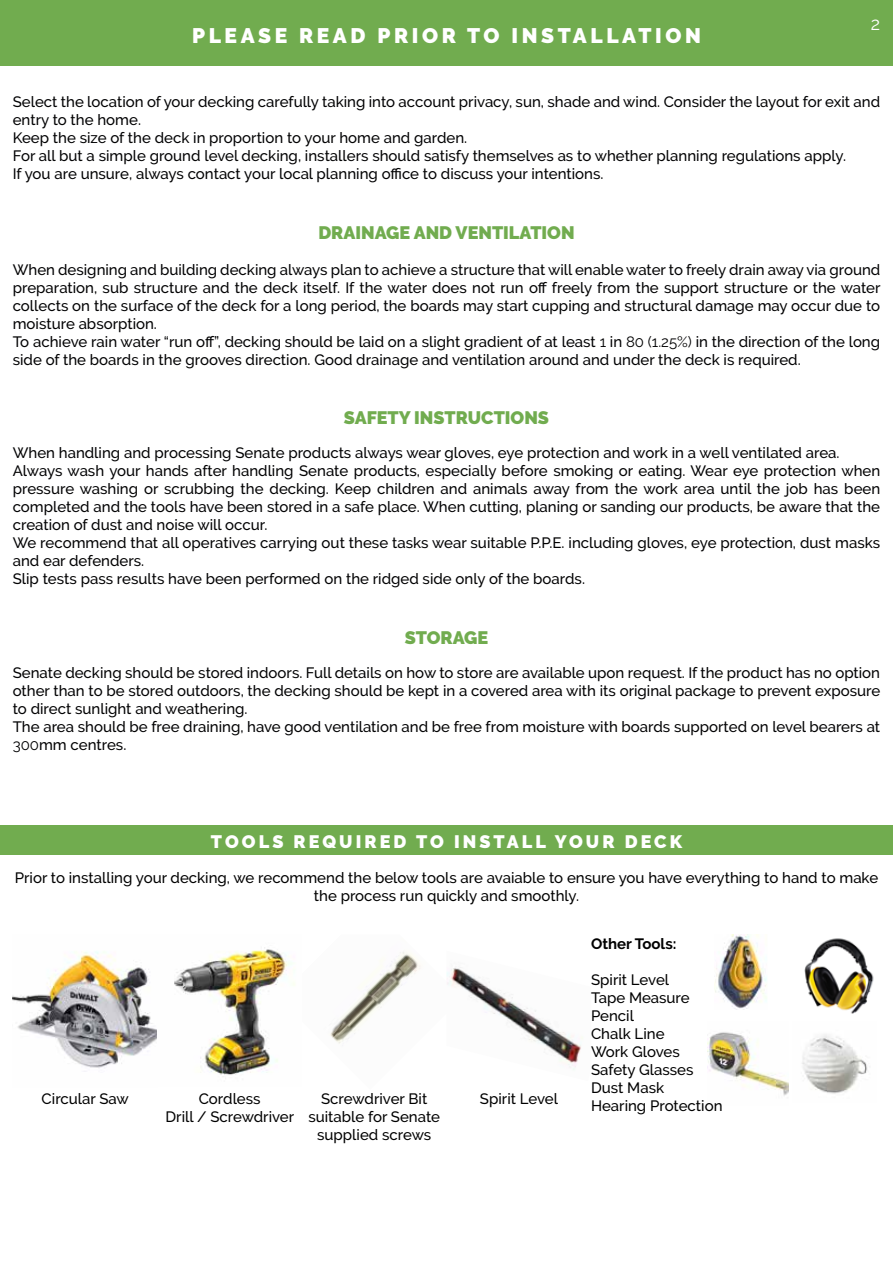
<style>
.page{position:relative;width:893px;height:1263px;background:#fff}
.page>*{position:absolute;margin:0;border:0;box-sizing:border-box;transform-origin:0 0}
.t1{font:900 21px "Raleway";letter-spacing:.17em;color:#fff}
.t2{font:900 18px "Raleway";color:#71ac4f}
.t3{font:900 18px "Raleway";letter-spacing:.17em;color:#fff}
.t4{font:18px "Raleway";color:#fff}
.t5{font:500 15px/18px "Raleway";color:#020203}
.t6{font:500 15px/18px "Raleway";color:#000;text-align:center}
.t7{font:700 15px "Raleway";color:#000}
.s1{font-weight:400}
</style>
<div class="page">
<div style="left:0;top:0;width:893px;height:66px;background:#71ac4f"></div>
<img style="left:13px;top:947px;width:282px;height:130px">
<img style="left:330px;top:951px;width:91px;height:93px">
<img style="left:707px;top:1032px;width:81px;height:64px">
<img style="left:802px;top:1034px;width:66px;height:60px">
<img style="left:447px;top:967px;width:136px;height:103px">
<img style="left:715px;top:934px;width:52px;height:76px">
<div style="left:0;top:825px;width:893px;height:29px;background:#71ac4f"></div>
<img style="left:804px;top:938px;width:70px;height:76px">
<h1 class="t1" style="left:192px;top:23px;width:510px">PLEASE READ PRIOR TO INSTALLATION</h1>
<p class="t4" style="left:871px;top:13px;width:11px">2</p>
<p class="t5" style="left:13px;top:93px;width:869px">Select the location of your decking carefully taking into account privacy, sun, shade and wind. Consider the layout for exit and entry to the home.<br>Keep the size of the deck in proportion to your home and garden.<br>For all but a simple ground level decking, installers should satisfy themselves as to whether planning regulations apply.<br>If you are unsure, always contact your local planning office to discuss your intentions.</p>
<p class="t2" style="left:318px;top:222px;width:258px">DRAINAGE AND VENTILATION</p>
<p class="t5" style="left:13px;top:260px;width:869px">When designing and building decking always plan to achieve a structure that will enable water to freely drain away via ground preparation, sub structure and the deck itself. If the water does not run off freely from the support structure or the water collects on the surface of the deck for a long period, the boards may start cupping and structural damage may occur due to moisture absorption.<br>To achieve rain water “run off”, decking should be laid on a slight gradient of at least <span class="s1">1</span> in <span class="s1">80 (1.25%)</span> in the direction of the long side of the boards in the grooves direction. Good drainage and ventilation around and under the deck is required.</p>
<p class="t2" style="left:344px;top:407px;width:207px">SAFETY INSTRUCTIONS</p>
<p class="t5" style="left:13px;top:444px;width:869px">When handling and processing Senate products always wear gloves, eye protection and work in a well ventilated area.<br>Always wash your hands after handling Senate products, especially before smoking or eating. Wear eye protection when pressure washing or scrubbing the decking. Keep children and animals away from the work area until the job has been completed and the tools have been stored in a safe place. When cutting, planing or sanding our products, be aware that the creation of dust and noise will occur.<br>We recommend that all operatives carrying out these tasks wear suitable P.P.E. including gloves, eye protection, dust masks and ear defenders.<br>Slip tests pass results have been performed on the ridged side only of the boards.</p>
<p class="t2" style="left:405px;top:627px;width:85px">STORAGE</p>
<p class="t5" style="left:13px;top:664px;width:869px">Senate decking should be stored indoors. Full details on how to store are available upon request. If the product has no option other than to be stored outdoors, the decking should be kept in a covered area with its original package to prevent exposure to direct sunlight and weathering.<br>The area should be free draining, have good ventilation and be free from moisture with boards supported on level bearers at <span class="s1">300</span>mm centres.</p>
<p class="t3" style="left:211px;top:831px;width:473px">TOOLS REQUIRED TO INSTALL YOUR DECK</p>
<p class="t6" style="left:15px;top:868px;width:865px">Prior to installing your decking, we recommend the below tools are avaiable to ensure you have everything to hand to make the process run quickly and smoothly.</p>
<p class="t6" style="left:42px;top:1089px;width:89px">Circular Saw</p>
<p class="t6" style="left:308px;top:1089px;width:133px">Screwdriver Bit suitable for Senate supplied screws</p>
<p class="t6" style="left:480px;top:1089px;width:80px">Spirit Level</p>
<p class="t6" style="left:166px;top:1089px;width:130px">Cordless<br>Drill / Screwdriver</p>
<p class="t7" style="left:591px;top:935px;width:87px">Other Tools:</p>
<p class="t6" style="left:591px;top:970px;width:133px;text-align:left">Spirit Level<br>Tape Measure<br>Pencil<br>Chalk Line<br>Work Gloves<br>Safety Glasses<br>Dust Mask<br>Hearing Protection</p>
</div>
